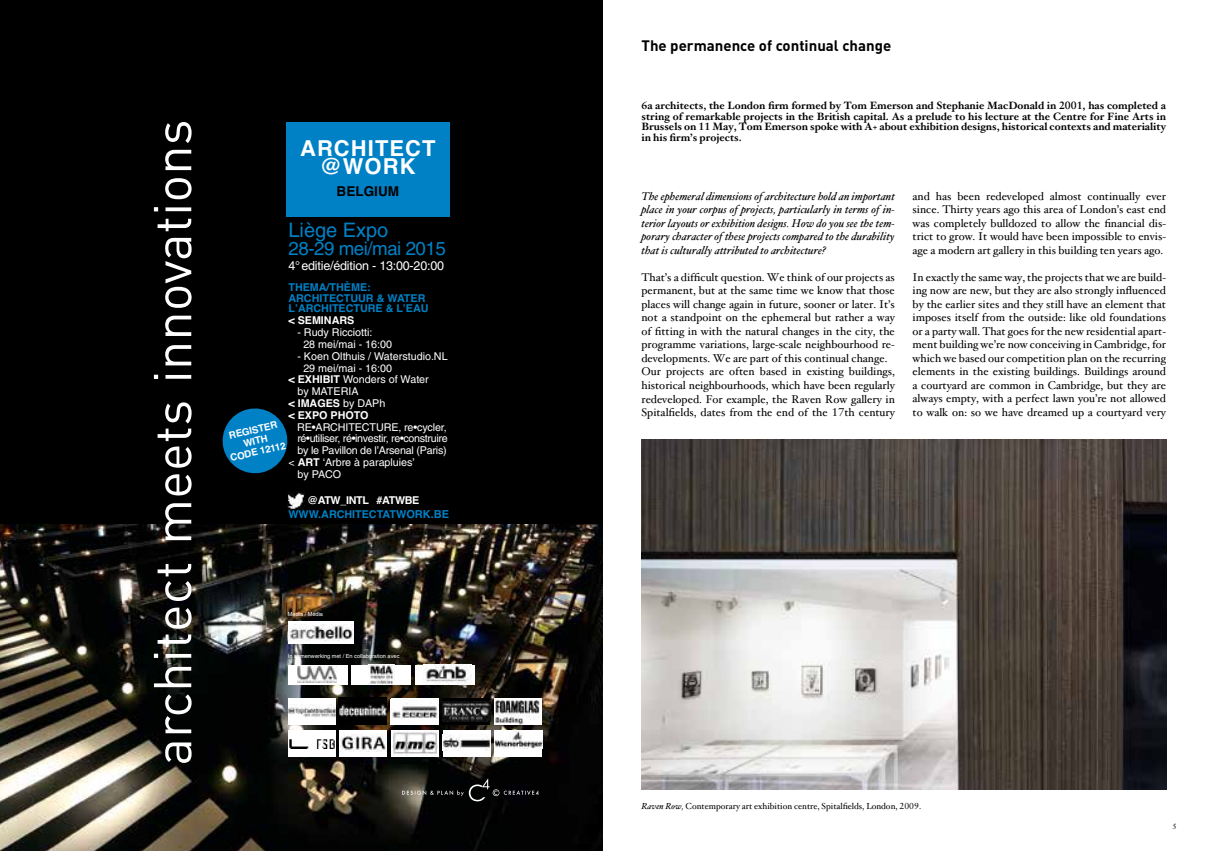
<style>
.page{position:relative;width:1205px;height:851px;background:#fff}
.page>*{position:absolute;margin:0;border:0;box-sizing:border-box;transform-origin:0 0}
.t1{font:52.38px "DIN";color:#fff}
.t2{font:700 22px/18.2px "Helvetica";letter-spacing:.05em;color:#fff;text-align:center}
.t3{font:20px "Helvetica";color:#0081c6}
.t4{font:18.75px "Helvetica";letter-spacing:-.025em;color:#0081c6}
.t5{font:700 15px "DIN";color:#000}
.t6{font:700 13.5px "Helvetica";color:#000}
.t7{font:12.5px "Helvetica";letter-spacing:-.015em;color:#fff}
.t8{font:11.25px/13.5px "Bozar";color:#000;text-align:justify}
.t9{font:italic 11.25px/13.5px "Bozar";color:#000;text-align:justify}
.t10{font:10.75px/11.8px "Helvetica";color:#fff}
.t11{font:700 10.75px/10.5px "Helvetica";color:#0081c6}
.t12{font:10.75px "Helvetica";letter-spacing:-.03em;color:#fff}
.t13{font:700 10.75px/13.6px "Helvetica";letter-spacing:-.03em;color:#fff}
.t14{font:700 10.75px "Helvetica";color:#fff}
.t15{font:10.75px "Helvetica";letter-spacing:-.02em;color:#fff}
.t16{font:700 10.62px/10.6px "Bozar";color:#000;text-align:justify}
.t17{font:700 9.75px/11px "Helvetica";color:#fff;text-align:center}
.t18{font:8.75px "Bozar";color:#000}
.t19{font:7.5px "Bozar";color:#000}
.t20{font:5.62px "Helvetica";color:#fff}
.s1{font-weight:700}
.s2{font-weight:400}
.s3{color:#0081c6}
.s4{font-size:11px;color:#0081c6}
.s5{font-style:italic}
</style>
<div class="page">
<div style="left:0;top:0;width:602px;height:850px;background:#000"></div>
<img style="left:0;top:524px;width:602px;height:326px">
<img style="left:287px;top:491px;width:18px;height:18px">
<div style="left:286px;top:122px;width:163px;height:94px;background:#0081c6"></div>
<svg style="left:222px;top:408px;width:66px;height:66px"></svg>
<img style="left:339px;top:697px;width:48px;height:27px">
<div style="left:391px;top:697px;width:47px;height:27px;background:#fff"></div>
<img style="left:392px;top:699px;width:46px;height:20px">
<div style="left:442px;top:697px;width:48px;height:27px;background:#000"></div>
<img style="left:442px;top:701px;width:48px;height:20px">
<div style="left:494px;top:697px;width:48px;height:27px;background:#fff"></div>
<img style="left:495px;top:700px;width:44px;height:24px">
<div style="left:288px;top:730px;width:48px;height:26px;background:#fff"></div>
<img style="left:289px;top:739px;width:46px;height:9px">
<div style="left:339px;top:730px;width:48px;height:26px;background:#fff"></div>
<img style="left:340px;top:734px;width:46px;height:17px">
<div style="left:391px;top:730px;width:48px;height:26px;background:#fff"></div>
<img style="left:392px;top:730px;width:45px;height:24px">
<div style="left:443px;top:730px;width:47px;height:26px;background:#fff"></div>
<img style="left:443px;top:734px;width:47px;height:16px">
<div style="left:494px;top:730px;width:48px;height:26px;background:#fff"></div>
<img style="left:494px;top:730px;width:48px;height:18px">
<div style="left:288px;top:697px;width:48px;height:27px;background:#fff"></div>
<div style="left:288px;top:621px;width:65px;height:23px;background:#fff"></div>
<img style="left:289px;top:624px;width:64px;height:16px">
<svg style="left:402px;top:778px;width:137px;height:23px"></svg>
<img style="left:289px;top:704px;width:47px;height:13px">
<div style="left:288px;top:664px;width:60px;height:20px;background:#fff"></div>
<img style="left:298px;top:666px;width:39px;height:16px">
<div style="left:351px;top:664px;width:60px;height:20px;background:#fff"></div>
<img style="left:368px;top:664px;width:25px;height:20px">
<div style="left:415px;top:664px;width:59px;height:20px;background:#fff"></div>
<img style="left:423px;top:664px;width:48px;height:20px">
<img style="left:641px;top:439px;width:525px;height:350px">
<h1 class="t1" style="left:140px;top:765px;width:647px;rotate:-90deg">architect meets innovations</h1>
<h2 class="t2" style="left:300px;top:139px;width:137px">ARCHITECT @WORK</h2>
<p class="t6" style="left:337px;top:180px;width:64px">BELGIUM</p>
<h3 class="t3" style="left:288px;top:218px;width:101px">Liège Expo</h3>
<h3 class="t4" style="left:288px;top:237px;width:159px">28-29 mei/mai 2015</h3>
<p class="t7" style="left:288px;top:258px;width:157px">4°editie/édition - 13:00-20:00</p>
<p class="t11" style="left:288px;top:282px;width:142px">THEMA/THÈME:<br>ARCHITECTUUR &amp; WATER<br>L’ARCHITECTURE &amp; L’EAU</p>
<p class="t14" style="left:288px;top:312px;width:67px">&lt; SEMINARS</p>
<p class="t10" style="left:303px;top:326px;width:90px;text-indent:-6px">- Rudy Ricciotti:<br>28 mei/mai - 16:00</p>
<p class="t10" style="left:297px;top:350px;width:152px">- Koen Olthuis / Waterstudio.NL</p>
<p class="t10" style="left:303px;top:362px;width:90px">29 mei/mai - 16:00</p>
<p class="t10" style="left:288px;top:373px;width:142px"><span class="s1">&lt; EXHIBIT</span> Wonders of Water</p>
<p class="t10" style="left:297px;top:385px;width:63px">by MATERIA</p>
<p class="t14" style="left:288px;top:394px;width:98px">&lt; IMAGES <span class="s2">by DAPh</span></p>
<p class="t14" style="left:288px;top:406px;width:82px">&lt; EXPO PHOTO</p>
<p class="t10" style="left:297px;top:421px;width:151px">RE•ARCHITECTURE, re•cycler,</p>
<p class="t12" style="left:297px;top:432px;width:152px">ré•utiliser, ré•investir, re•construire</p>
<p class="t15" style="left:297px;top:444px;width:151px">by le Pavillon de l’Arsenal (Paris)</p>
<p class="t10" style="left:288px;top:456px;width:128px">&lt; <span class="s1">ART</span> ‘Arbre à parapluies’</p>
<p class="t10" style="left:297px;top:468px;width:45px">by PACO</p>
<p class="t13" style="left:288px;top:493px;width:162px;text-indent:19px">@ATW_INTL #ATWBE<br><span class="s3">WWW.ARCHITECTAT</span><span class="s4">WORK.BE</span></p>
<p class="t17" style="left:224px;top:431px;width:58px;rotate:-13deg">REGISTER<br>WITH<br>CODE 12112</p>
<p class="t20" style="left:288px;top:610px;width:37px">Media / Média</p>
<p class="t20" style="left:288px;top:652px;width:113px">In samenwerking met / En collaboration avec</p>
<h3 class="t5" style="left:641px;top:36px;width:251px">The permanence of continual change</h3>
<p class="t16" style="left:641px;top:100px;width:526px">6a architects, the London firm formed by Tom Emerson and Stephanie MacDonald in 2001, has completed a string of remarkable projects in the British capital. As a prelude to his lecture at the Centre for Fine Arts in Brussels on 11 May, Tom Emerson spoke with A+ about exhibition designs, historical contexts and materiality in his firm’s projects.</p>
<p class="t9" style="left:641px;top:190px;width:255px">The ephemeral dimensions of architecture hold an important place in your corpus of projects, particularly in terms of in&shy;terior layouts or exhibition designs. How do you see the tem&shy;porary character of these projects compared to the durability that is culturally attributed to architecture?</p>
<p class="t8" style="left:641px;top:271px;width:255px;text-align:left">That’s a difficult question. We think of our projects as permanent, but at the same time we know that those places will change again in future, sooner or later. It’s not a standpoint on the ephemeral but rather a way of fitting in with the natural changes in the city, the programme variations, large-scale neighbourhood re&shy;developments. We are part of this continual change.<br>Our projects are often based in existing buildings, historical neighbourhoods, which have been regularly redeveloped. For example, the Raven Row gallery in Spitalfields, dates from the end of the 17th century</p>
<p class="t8" style="left:912px;top:190px;width:255px">and has been redeveloped almost continually ever since. Thirty years ago this area of London’s east end was completely bulldozed to allow the financial dis&shy;trict to grow. It would have been impossible to envis&shy;age a modern art gallery in this building ten years ago.</p>
<p class="t8" style="left:912px;top:271px;width:255px">In exactly the same way, the projects that we are build&shy;ing now are new, but they are also strongly influenced by the earlier sites and they still have an element that imposes itself from the outside: like old foundations or a party wall. That goes for the new residential apart&shy;ment building we’re now conceiving in Cambridge, for which we based our competition plan on the recurring elements in the existing buildings. Buildings around a courtyard are common in Cambridge, but they are always empty, with a perfect lawn you’re not allowed to walk on: so we have dreamed up a courtyard very</p>
<p class="t18" style="left:641px;top:800px;width:281px"><span class="s5">Raven Row,</span> Contemporary art exhibition centre, Spitalfields, London, 2009.</p>
<p class="t19" style="left:1172px;top:821px;width:6px">5</p>
</div>
